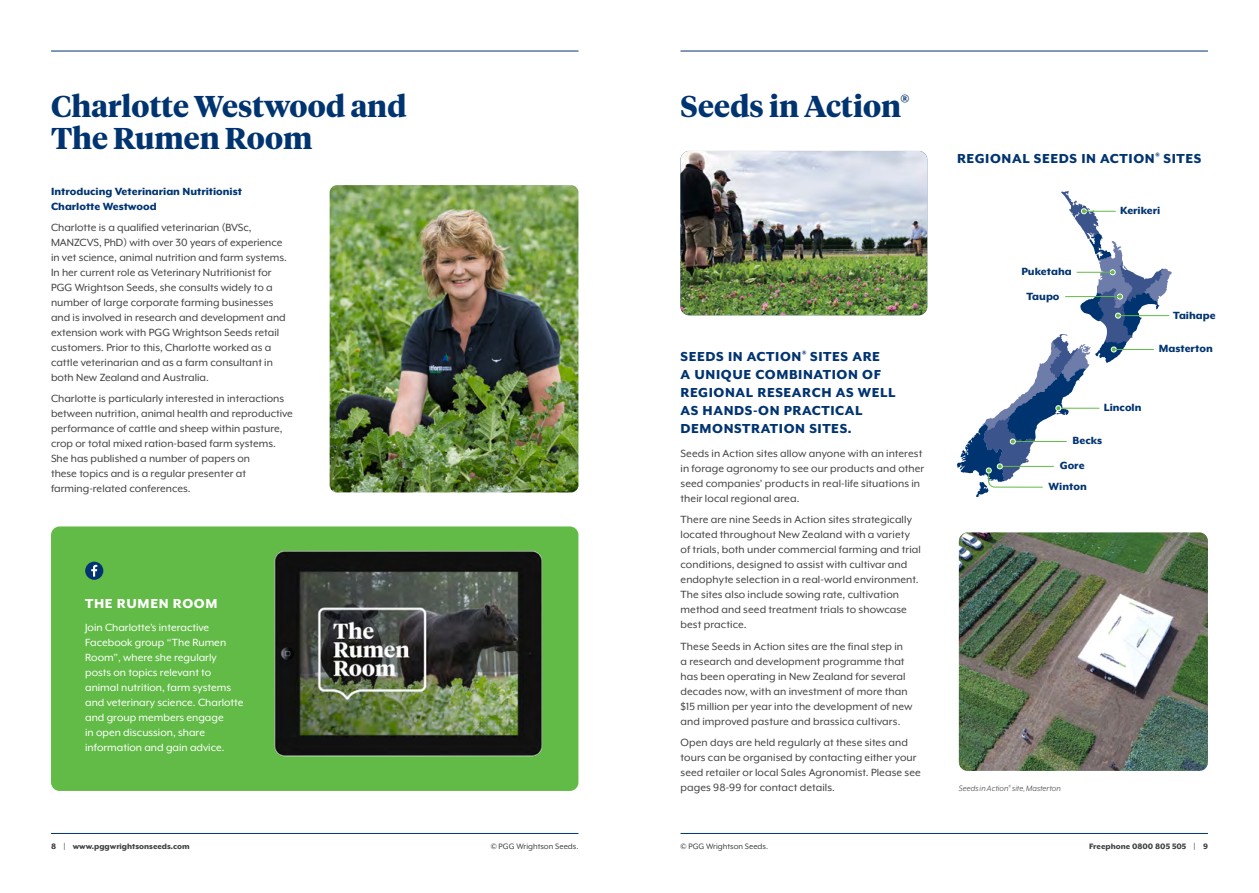
<style>
.page{position:relative;width:1259px;height:893px;background:#fff}
.page>*{position:absolute;margin:0;border:0;box-sizing:border-box;transform-origin:0 0}
.t1{font:700 30px/31.5px "Tiempos Headline";color:#003471}
.t2{font:800 15px/18px "Mr Eaves XL Mod OT";letter-spacing:.04em;color:#003471}
.t3{font:800 15px "Mr Eaves XL Mod OT";letter-spacing:.04em;color:#fff}
.t4{font:12px/15px "Mr Eaves XL Mod OT";color:#414042}
.t5{font:12px/15px "Mr Eaves XL Mod OT";color:#fff}
.t6{font:800 12px/20.7px "Mr Eaves XL Mod OT";color:#003471;text-align:right}
.t7{font:800 9px "Mr Eaves XL Mod OT";color:#414042}
.t8{font:9px "Mr Eaves XL Mod OT";color:#414042}
.t9{font:italic 9px "Mr Eaves XL Mod OT";letter-spacing:.005em;color:#414042}
</style>
<div class="page">
<div style="left:51px;top:526px;width:527px;height:265px;background:#62bb46;border-radius:9px"></div>
<img style="left:959px;top:532px;width:249px;height:239px">
<img style="left:680px;top:151px;width:247px;height:164px">
<img style="left:330px;top:185px;width:248px;height:307px">
<svg style="left:957px;top:191px;width:215px;height:306px"></svg>
<div style="left:85px;top:562px;width:18px;height:18px;background:#003471;border-radius:50%"></div>
<svg style="left:91px;top:565px;width:6px;height:12px"></svg>
<img style="left:274px;top:550px;width:269px;height:207px">
<hr style="left:51px;top:51px;width:527px;height:1px;background:#003471">
<hr style="left:680px;top:51px;width:528px;height:1px;background:#003471">
<hr style="left:51px;top:833px;width:527px;height:1px;background:#003471">
<hr style="left:680px;top:833px;width:528px;height:1px;background:#003471">
<h1 class="t1" style="left:51px;top:89px;width:357px">Charlotte Westwood and<br>The Rumen Room</h1>
<p class="t6" style="left:51px;top:183px;width:192px;line-height:15px;text-align:left">Introducing Veterinarian Nutritionist<br>Charlotte Westwood</p>
<p class="t4" style="left:51px;top:220px;width:237px">Charlotte is a qualified veterinarian (BVSc, MANZCVS, PhD) with over 30 years of experience in vet science, animal nutrition and farm systems.<br>In her current role as Veterinary Nutritionist for PGG Wrightson Seeds, she consults widely to a number of large corporate farming businesses and is involved in research and development and extension work with PGG Wrightson Seeds retail customers. Prior to this, Charlotte worked as a cattle veterinarian and as a farm consultant in both New Zealand and Australia.</p>
<p class="t4" style="left:51px;top:391px;width:243px">Charlotte is particularly interested in interactions between nutrition, animal health and reproductive performance of cattle and sheep within pasture, crop or total mixed ration-based farm systems.<br>She has published a number of papers on<br>these topics and is a regular presenter at farming-related conferences.</p>
<p class="t3" style="left:85px;top:595px;width:134px">THE RUMEN ROOM</p>
<p class="t5" style="left:85px;top:620px;width:160px">Join Charlotte’s interactive<br>Facebook group “The Rumen<br>Room”, where she regularly posts on topics relevant to animal nutrition, farm systems and veterinary science. Charlotte and group members engage<br>in open discussion, share information and gain advice.</p>
<h1 class="t1" style="left:680px;top:89px;width:230px">Seeds in Action<sup>®</sup></h1>
<p class="t2" style="left:680px;top:348px;width:216px">SEEDS IN ACTION<sup>®</sup> SITES ARE<br>A UNIQUE COMBINATION OF<br>REGIONAL RESEARCH AS WELL<br>AS HANDS-ON PRACTICAL<br>DEMONSTRATION SITES.</p>
<p class="t4" style="left:680px;top:446px;width:245px">Seeds in Action sites allow anyone with an interest in forage agronomy to see our products and other seed companies’ products in real-life situations in their local regional area.</p>
<p class="t4" style="left:680px;top:512px;width:242px">There are nine Seeds in Action sites strategically located throughout New Zealand with a variety of trials, both under commercial farming and trial conditions, designed to assist with cultivar and endophyte selection in a real-world environment.<br>The sites also include sowing rate, cultivation method and seed treatment trials to showcase best practice.</p>
<p class="t4" style="left:680px;top:638px;width:234px">These Seeds in Action sites are the final step in a research and development programme that has been operating in New Zealand for several decades now, with an investment of more than $15 million per year into the development of new and improved pasture and brassica cultivars.</p>
<p class="t4" style="left:680px;top:735px;width:242px">Open days are held regularly at these sites and tours can be organised by contacting either your seed retailer or local Sales Agronomist. Please see pages 98-99 for contact details.</p>
<p class="t2" style="left:957px;top:149px;width:246px">REGIONAL SEEDS IN ACTION<sup>®</sup> SITES</p>
<p class="t6" style="left:1021px;top:258px;width:52px;line-height:25px;text-align:center">Puketaha<br>Taupo</p>
<p class="t6" style="left:1120px;top:200px;width:42px">Kerikeri</p>
<p class="t6" style="left:1173px;top:304px;width:44px">Taihape</p>
<p class="t6" style="left:1158px;top:338px;width:55px">Masterton</p>
<p class="t6" style="left:1104px;top:397px;width:39px">Lincoln</p>
<p class="t6" style="left:1072px;top:430px;width:31px">Becks</p>
<p class="t6" style="left:1048px;top:455px;width:40px">Gore<br>Winton</p>
<p class="t9" style="left:959px;top:783px;width:103px">Seeds in Action<sup>®</sup> site, Masterton</p>
<p class="t7" style="left:51px;top:841px;width:140px">8 | www.pggwrightsonseeds.com</p>
<p class="t8" style="left:491px;top:841px;width:89px">© PGG Wrightson Seeds.</p>
<p class="t8" style="left:680px;top:841px;width:89px">© PGG Wrightson Seeds.</p>
<p class="t7" style="left:1089px;top:841px;width:120px">Freephone 0800 805 505 | 9</p>
</div>
